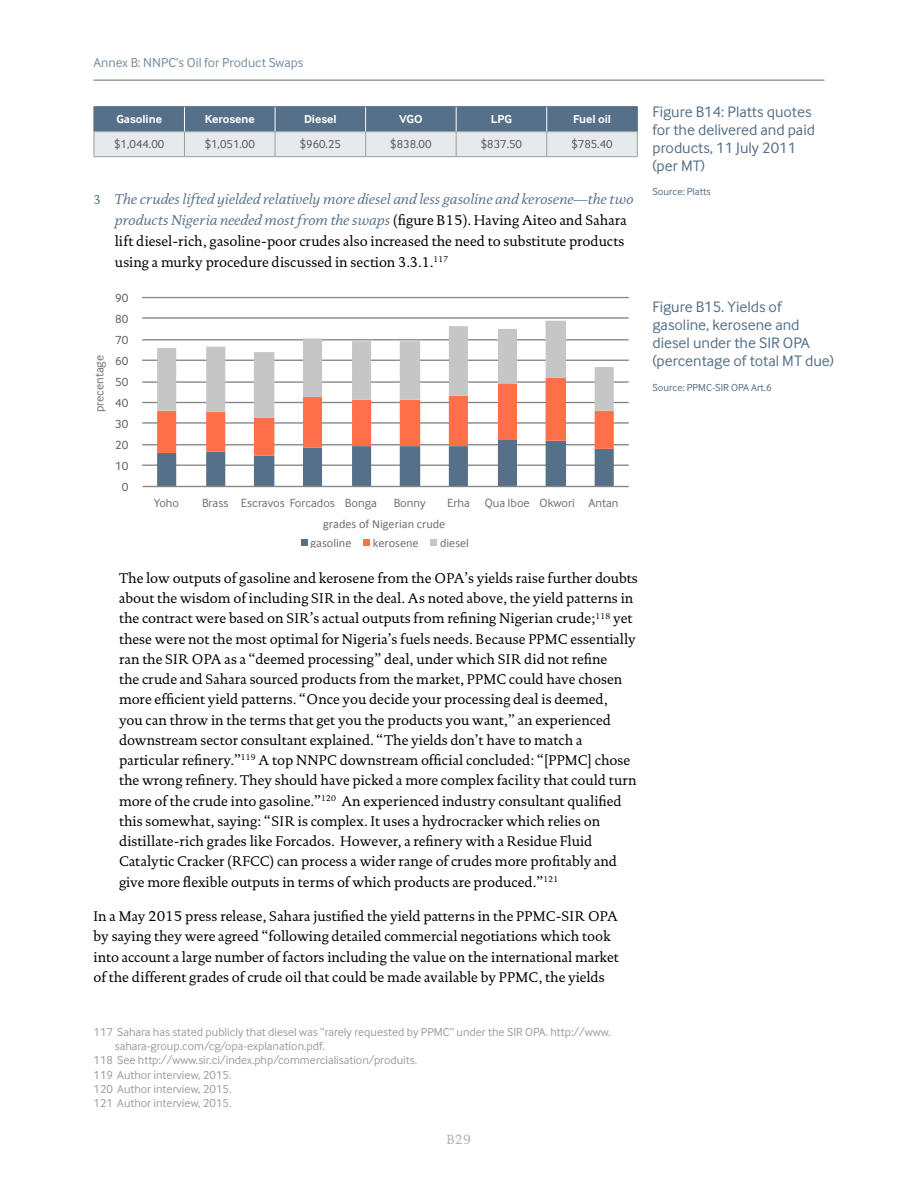
<style>
.page{position:relative;width:918px;height:1188px;background:#fff}
.page>*{position:absolute;margin:0;border:0;box-sizing:border-box;transform-origin:0 0}
.t1{font:15.75px/18px "Inter Face";color:#557088}
.t2{font:14.25px/20.2px "DTL Documenta T";color:#000}
.t3{font:13.5px "Inter Face";color:#778da0}
.t4{font:13.5px "DTL Documenta T";color:#b3b2b2}
.t5{font:12.3px "Inter Face";color:#706f6f}
.t6{font:12.3px/19.4px "Calibri";color:#706f6f}
.t7{font:12.3px "Inter Face";color:#605c5b}
.t8{font:12px "Inter Face";color:#9d9d9c}
.t9{font:12px "Inter Face";color:#575756}
.t10{font:700 12px "Inter Face";color:#fff}
.t11{font:10.5px "Inter Face";color:#557088}
.s1{font-size:12.75px;color:#557088}
.s2{font-style:italic;color:#557088}
</style>
<div class="page">
<hr style="left:94px;top:80px;width:730px;height:1px;background:#557088">
<hr style="left:94px;top:106px;width:90px;height:1px;background:#557088">
<hr style="left:184px;top:106px;width:91px;height:1px;background:#557088">
<hr style="left:275px;top:106px;width:91px;height:1px;background:#557088">
<hr style="left:366px;top:106px;width:90px;height:1px;background:#557088">
<hr style="left:456px;top:106px;width:91px;height:1px;background:#557088">
<hr style="left:547px;top:106px;width:91px;height:1px;background:#557088">
<svg style="left:94px;top:107px;width:544px;height:49px;background:#9dacb9"></svg>
<hr style="left:94px;top:156px;width:90px;height:1px;background:#9d9d9c">
<hr style="left:184px;top:156px;width:91px;height:1px;background:#9d9d9c">
<hr style="left:275px;top:156px;width:91px;height:1px;background:#9d9d9c">
<hr style="left:366px;top:156px;width:90px;height:1px;background:#9d9d9c">
<hr style="left:456px;top:156px;width:91px;height:1px;background:#9d9d9c">
<hr style="left:547px;top:156px;width:91px;height:1px;background:#9d9d9c">
<hr style="left:142px;top:465px;width:487px;height:1px;background:#878787">
<hr style="left:142px;top:444px;width:487px;height:1px;background:#878787">
<hr style="left:142px;top:422px;width:487px;height:2px;background:#878787">
<hr style="left:142px;top:402px;width:487px;height:1px;background:#878787">
<hr style="left:142px;top:381px;width:487px;height:2px;background:#878787">
<hr style="left:142px;top:360px;width:487px;height:1px;background:#878787">
<hr style="left:142px;top:339px;width:487px;height:1px;background:#878787">
<hr style="left:142px;top:317px;width:487px;height:2px;background:#878787">
<hr style="left:142px;top:297px;width:487px;height:1px;background:#878787">
<svg style="left:157px;top:418px;width:457px;height:68px"></svg>
<svg style="left:157px;top:321px;width:457px;height:97px"></svg>
<hr style="left:143px;top:486px;width:486px;height:1px;background:#878787">
<div style="left:301px;top:539px;width:7px;height:7px;background:#557088"></div>
<div style="left:363px;top:539px;width:7px;height:7px;background:#ff6f49"></div>
<div style="left:431px;top:539px;width:6px;height:7px;background:#c6c6c6"></div>
<p class="t3" style="left:94px;top:55px;width:211px">Annex B: NNPC’s Oil for Product Swaps</p>
<p class="t10" style="left:116px;top:112px;width:47px">Gasoline</p>
<p class="t10" style="left:205px;top:112px;width:52px">Kerosene</p>
<p class="t10" style="left:304px;top:112px;width:34px">Diesel</p>
<p class="t10" style="left:399px;top:112px;width:25px">VGO</p>
<p class="t10" style="left:491px;top:112px;width:23px">LPG</p>
<p class="t10" style="left:573px;top:112px;width:39px">Fuel oil</p>
<p class="t9" style="left:114px;top:137px;width:52px">$1,044.00</p>
<p class="t9" style="left:205px;top:137px;width:52px">$1,051.00</p>
<p class="t9" style="left:300px;top:137px;width:43px">$960.25</p>
<p class="t9" style="left:390px;top:137px;width:43px">$838.00</p>
<p class="t9" style="left:481px;top:137px;width:43px">$837.50</p>
<p class="t9" style="left:571px;top:137px;width:43px">$785.40</p>
<p class="t2" style="left:115px;top:188px;width:521px;line-height:21px;text-indent:-21px"><span class="s1">3</span> <span class="s2">The crudes lifted yielded relatively more diesel and less gasoline and kerosene—the two products Nigeria needed most from the swaps</span> (figure B15). Having Aiteo and Sahara lift diesel-rich, gasoline-poor crudes also increased the need to substitute products using a murky procedure discussed in section 3.3.1.<sup>117</sup></p>
<p class="t7" style="left:115px;top:291px;width:15px">90</p>
<p class="t7" style="left:115px;top:312px;width:15px">80</p>
<p class="t5" style="left:92px;top:412px;width:59px;rotate:-90deg">precentage</p>
<p class="t7" style="left:115px;top:333px;width:15px">70</p>
<p class="t7" style="left:115px;top:354px;width:15px">60</p>
<p class="t7" style="left:115px;top:375px;width:15px">50</p>
<p class="t7" style="left:115px;top:396px;width:15px">40</p>
<p class="t7" style="left:115px;top:417px;width:15px">30</p>
<p class="t7" style="left:115px;top:438px;width:15px">20</p>
<p class="t7" style="left:115px;top:459px;width:15px">10</p>
<p class="t7" style="left:122px;top:480px;width:8px">0</p>
<p class="t5" style="left:154px;top:495px;width:27px">Yoho</p>
<p class="t5" style="left:202px;top:496px;width:28px">Brass</p>
<p class="t5" style="left:241px;top:496px;width:137px">Escravos Forcados Bonga</p>
<p class="t5" style="left:394px;top:496px;width:33px">Bonny</p>
<p class="t5" style="left:447px;top:496px;width:173px">Erha Qua Iboe Okwori Antan</p>
<p class="t6" style="left:310px;top:514px;width:136px;text-indent:13px">grades of Nigerian crude gasoline</p>
<p class="t6" style="left:373px;top:534px;width:47px">kerosene</p>
<p class="t6" style="left:440px;top:534px;width:31px">diesel</p>
<p class="t2" style="left:119px;top:568px;width:520px">The low outputs of gasoline and kerosene from the OPA’s yields raise further doubts about the wisdom of including SIR in the deal. As noted above, the yield patterns in the contract were based on SIR’s actual outputs from refining Nigerian crude;<sup>118</sup> yet these were not the most optimal for Nigeria’s fuels needs. Because PPMC essentially ran the SIR OPA as a “deemed processing” deal, under which SIR did not refine<br>the crude and Sahara sourced products from the market, PPMC could have chosen more efficient yield patterns. “Once you decide your processing deal is deemed,<br>you can throw in the terms that get you the products you want,” an experienced downstream sector consultant explained. “The yields don’t have to match a particular refinery.”<sup>119</sup> A top NNPC downstream official concluded: “[PPMC] chose the wrong refinery. They should have picked a more complex facility that could turn more of the crude into gasoline.”<sup>120</sup> An experienced industry consultant qualified this somewhat, saying: “SIR is complex. It uses a hydrocracker which relies on distillate-rich grades like Forcados. However, a refinery with a Residue Fluid Catalytic Cracker (RFCC) can process a wider range of crudes more profitably and give more flexible outputs in terms of which products are produced.”<sup>121</sup></p>
<p class="t2" style="left:94px;top:906px;width:527px">In a May 2015 press release, Sahara justified the yield patterns in the PPMC-SIR OPA by saying they were agreed “following detailed commercial negotiations which took into account a large number of factors including the value on the international market of the different grades of crude oil that could be made available by PPMC, the yields</p>
<p class="t1" style="left:652px;top:102px;width:164px">Figure B14: Platts quotes for the delivered and paid products, 11 July 2011 (per MT)</p>
<p class="t11" style="left:652px;top:185px;width:60px">Source: Platts</p>
<p class="t1" style="left:652px;top:298px;width:183px">Figure B15. Yields of gasoline, kerosene and diesel under the SIR OPA (percentage of total MT due)</p>
<p class="t11" style="left:652px;top:381px;width:121px">Source: PPMC-SIR OPA Art.6</p>
<p class="t8" style="left:94px;top:1025px;width:519px">117 Sahara has stated publicly that diesel was “rarely requested by PPMC” under the SIR OPA. http://www.</p>
<p class="t8" style="left:115px;top:1039px;width:212px">sahara-group.com/cg/opa-explanation.pdf.</p>
<p class="t8" style="left:94px;top:1054px;width:325px">118 See http://www.sir.ci/index.php/commercialisation/produits.</p>
<p class="t8" style="left:94px;top:1068px;width:139px">119 Author interview, 2015.</p>
<p class="t8" style="left:94px;top:1082px;width:139px">120 Author interview, 2015.</p>
<p class="t8" style="left:94px;top:1096px;width:139px">121 Author interview, 2015.</p>
<p class="t4" style="left:447px;top:1131px;width:26px">B29</p>
</div>
